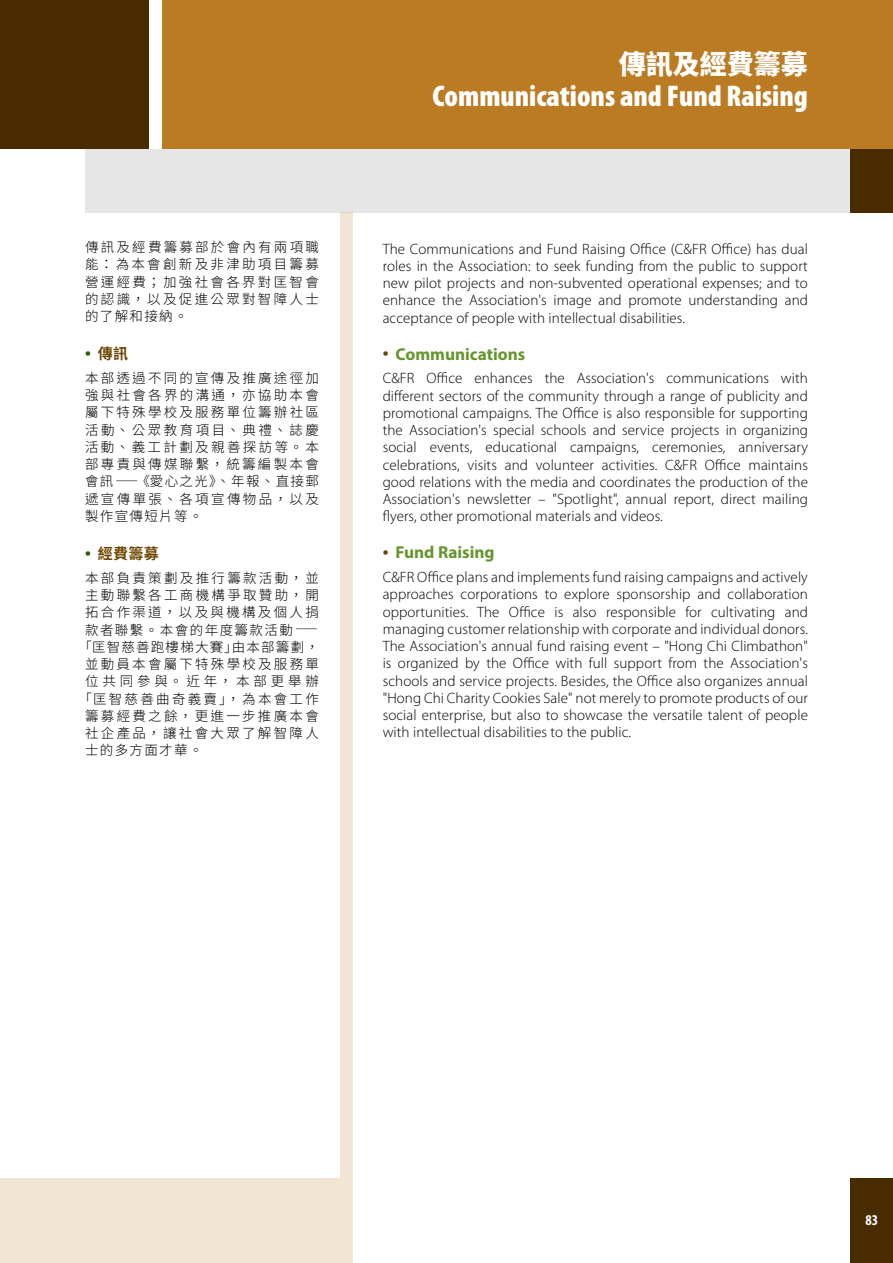
<style>
.page{position:relative;width:893px;height:1263px;background:#fff}
.page>*{position:absolute;margin:0;border:0;box-sizing:border-box;transform-origin:0 0}
.t1{font:900 condensed 30px "Myriad Pro";color:#fff}
.t2{font:900 27px "Noto Sans CJ Ktc";color:#fff}
.t3{font:700 17.25px "Myriad Pro";color:#66952e}
.t4{font:300 15px/17.2px "Myriad Pro";letter-spacing:.005em;color:#000;text-align:justify}
.t5{font:700 15px "Noto Sans CJ Ktc";letter-spacing:.025em;color:#6c4501}
.t6{font:700 condensed 15px "Myriad Pro";color:#fff}
.t7{font:300 13.5px/17.2px "Noto Sans CJ Ktc";letter-spacing:.17em;color:#000;text-align:justify}
.t8{font:300 13.5px "Noto Sans CJ Ktc";letter-spacing:.09em;color:#000}
.t9{font:300 13.5px "Noto Sans CJ Ktc";letter-spacing:.11em;color:#000}
.t10{font:300 13.5px "Noto Sans CJ Ktc";letter-spacing:.285em;color:#000}
.t11{font:300 13.5px "Noto Sans CJ Ktc";letter-spacing:.1em;color:#000}
.s1{font-family:"Myriad Pro";font-size:17.25px;color:#32560f}
.s2{color:#6c4501}
</style>
<div class="page">
<div style="left:850px;top:1178px;width:43px;height:85px;background:#492b00"></div>
<div style="left:162px;top:0;width:731px;height:149px;background:#bb7b22"></div>
<div style="left:0;top:0;width:149px;height:149px;background:#492b00"></div>
<div style="left:0;top:1178px;width:353px;height:85px;background:#f1e5d3"></div>
<div style="left:85px;top:149px;width:808px;height:64px;background:#e6e6e6"></div>
<div style="left:340px;top:213px;width:13px;height:965px;background:#f1e5d3"></div>
<div style="left:850px;top:149px;width:43px;height:64px;background:#492b00"></div>
<p class="t7" style="left:85px;top:239px;width:235px">傳訊及經費籌募部於會內有兩項職能：為本會創新及非津助項目籌募營運經費；加強社會各界對匡智會的認識，以及促進公眾對智障人士的了解和接納。</p>
<p class="t5" style="left:85px;top:345px;width:45px"><span class="s1">•</span> 傳訊</p>
<p class="t7" style="left:85px;top:370px;width:235px">本部透過不同的宣傳及推廣途徑加強與社會各界的溝通，亦協助本會屬下特殊學校及服務單位籌辦社區活動、公眾教育項目、典禮、誌慶活動、義工計劃及親善探訪等。本部專責與傳媒聯繫，統籌編製本會會訊―《愛心之光》、年報、直接郵遞宣傳單張、各項宣傳物品，以及製作宣傳短片等。</p>
<p class="t5" style="left:85px;top:545px;width:75px"><span class="s1">•</span> 經費籌募</p>
<p class="t7" style="left:85px;top:570px;width:235px">本部負責策劃及推行籌款活動，並</p>
<p class="t7" style="left:85px;top:587px;width:235px">主動聯繫各工商機構爭取贊助，開</p>
<p class="t7" style="left:85px;top:604px;width:235px">拓合作渠道，以及與機構及個人捐</p>
<p class="t9" style="left:85px;top:622px;width:235px">款者聯繫。本會的年度籌款活動―</p>
<p class="t8" style="left:79px;top:639px;width:242px">「匡智慈善跑樓梯大賽」由本部籌劃，</p>
<p class="t7" style="left:85px;top:656px;width:235px">並動員本會屬下特殊學校及服務單</p>
<p class="t10" style="left:85px;top:674px;width:235px">位共同參與。近年，本部更舉辦</p>
<p class="t7" style="left:79px;top:690px;width:242px">「匡智慈善曲奇義賣」，為本會工作</p>
<p class="t7" style="left:85px;top:708px;width:235px">籌募經費之餘，更進一步推廣本會</p>
<p class="t7" style="left:85px;top:725px;width:235px">社企產品，讓社會大眾了解智障人</p>
<p class="t11" style="left:85px;top:743px;width:119px">士的多方面才華。</p>
<h2 class="t2" style="left:619px;top:48px;width:190px">傳訊及經費籌募</h2>
<h1 class="t1" style="left:432px;top:79px;width:377px">Communications and Fund Raising</h1>
<p class="t4" style="left:383px;top:240px;width:427px">The Communications and Fund Raising Office (C&amp;FR Office) has dual roles in the Association: to seek funding from the public to support new pilot projects and non-subvented operational expenses; and to enhance the Association's image and promote understanding and acceptance of people with intellectual disabilities.</p>
<p class="t3" style="left:383px;top:343px;width:144px"><span class="s2">•</span> Communications</p>
<p class="t4" style="left:383px;top:370px;width:427px">C&amp;FR Office enhances the Association's communications with different sectors of the community through a range of publicity and promotional campaigns. The Office is also responsible for supporting the Association's special schools and service projects in organizing social events, educational campaigns, ceremonies, anniversary celebrations, visits and volunteer activities. C&amp;FR Office maintains good relations with the media and coordinates the production of the Association's newsletter – "Spotlight", annual report, direct mailing flyers, other promotional materials and videos.</p>
<p class="t3" style="left:383px;top:541px;width:113px"><span class="s2">•</span> Fund Raising</p>
<p class="t4" style="left:383px;top:569px;width:427px">C&amp;FR Office plans and implements fund raising campaigns and actively approaches corporations to explore sponsorship and collaboration opportunities. The Office is also responsible for cultivating and managing customer relationship with corporate and individual donors.<br>The Association's annual fund raising event – "Hong Chi Climbathon" is organized by the Office with full support from the Association's schools and service projects. Besides, the Office also organizes annual "Hong Chi Charity Cookies Sale" not merely to promote products of our social enterprise, but also to showcase the versatile talent of people with intellectual disabilities to the public.</p>
<p class="t6" style="left:865px;top:1211px;width:14px">83</p>
</div>
